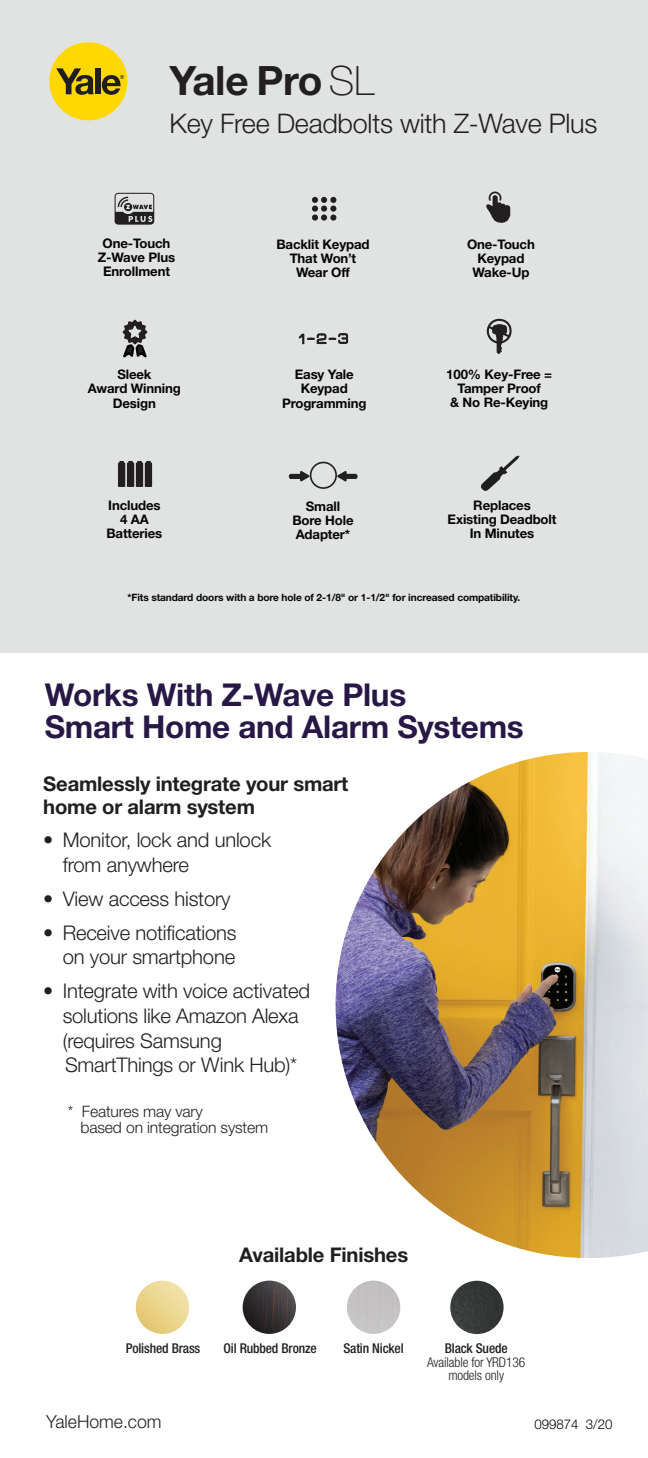
<style>
.page{position:relative;width:648px;height:1458px;background:#fff}
.page>*{position:absolute;margin:0;border:0;box-sizing:border-box;transform-origin:0 0}
.t1{font:700 40.5px "Helvetica Neue LT Std";letter-spacing:-.01em;color:#231f20}
.t2{font:700 31.5px/31.5px "Helvetica Neue LT Std";letter-spacing:-.01em;color:#281846}
.t3{font:300 27px "Helvetica Neue LT Std";letter-spacing:-.01em;color:#231f20}
.t4{font:300 20.25px/24.8px "Helvetica Neue";letter-spacing:-.01em;color:#211e1e}
.t5{font:700 20.25px/22.5px "Helvetica Neue";letter-spacing:-.01em;color:#211e1e}
.t6{font:300 18px "Helvetica Neue LT Std";color:#231f20}
.t7{font:300 15.75px/15.8px "Helvetica Neue";letter-spacing:-.01em;color:#211e1e}
.t8{font:500 condensed 13.5px "Helvetica Neue";letter-spacing:-.01em;color:#211e1e}
.t9{font:300 condensed 13.5px/13.5px "Helvetica Neue";letter-spacing:-.01em;color:#211e1e;text-align:center}
.t10{font:300 13.5px "Helvetica Neue LT Std";color:#040503}
.t11{font:700 13.28px/14.2px "Helvetica Neue LT Std";letter-spacing:-.01em;color:#040503;text-align:center}
.t12{font:700 10.12px "Helvetica Neue LT Std";letter-spacing:-.01em;color:#040503}
.s1{font-weight:100}
</style>
<div class="page">
<div style="left:0;top:0;width:648px;height:652px;background:#e1e3e3"></div>
<div style="left:49px;top:42px;width:78px;height:78px;background:#ffd801;border-radius:50%"></div>
<svg style="left:56px;top:68px;width:38px;height:27px"></svg>
<div style="left:95px;top:68px;width:5px;height:26px;background:#211e1e"></div>
<svg style="left:102px;top:75px;width:22px;height:20px"></svg>
<img style="left:336px;top:752px;width:312px;height:506px">
<img style="left:243px;top:1281px;width:53px;height:53px;border-radius:27px">
<div style="left:347px;top:1281px;width:53px;height:53px;background:#c4c2c2;border-radius:27px"></div>
<img style="left:136px;top:1281px;width:53px;height:53px;border-radius:27px">
<svg style="left:115px;top:193px;width:39px;height:32px"></svg>
<svg style="left:486px;top:191px;width:25px;height:32px"></svg>
<svg style="left:298px;top:333px;width:51px;height:12px"></svg>
<svg style="left:481px;top:455px;width:39px;height:36px"></svg>
<div style="left:487px;top:319px;width:25px;height:25px;border:2px solid #231f20;border-radius:50%"></div>
<svg style="left:486px;top:324px;width:26px;height:30px"></svg>
<svg style="left:290px;top:470px;width:23px;height:14px"></svg>
<div style="left:289px;top:474px;width:14px;height:5px;border:2px solid #231f20"></div>
<svg style="left:335px;top:468px;width:21px;height:14px"></svg>
<div style="left:344px;top:474px;width:14px;height:5px;border:2px solid #231f20"></div>
<div style="left:310px;top:462px;width:27px;height:27px;border:2px solid #231f20;border-radius:50%"></div>
<svg style="left:118px;top:461px;width:34px;height:26px"></svg>
<svg style="left:122px;top:319px;width:26px;height:39px"></svg>
<img style="left:450px;top:1281px;width:54px;height:53px;border-radius:27px">
<svg style="left:312px;top:197px;width:24px;height:24px"></svg>
<h1 class="t1" style="left:170px;top:55px;width:206px">Yale Pro <span class="s1">SL</span></h1>
<h3 class="t3" style="left:170px;top:107px;width:429px">Key Free Deadbolts with Z-Wave Plus</h3>
<p class="t11" style="left:98px;top:236px;width:79px">One-Touch<br>Z-Wave Plus<br>Enrollment</p>
<p class="t11" style="left:276px;top:236px;width:95px">Backlit Keypad<br>That Won’t<br>Wear Off</p>
<p class="t11" style="left:467px;top:237px;width:69px">One-Touch<br>Keypad<br>Wake-Up</p>
<p class="t11" style="left:88px;top:367px;width:95px">Sleek<br>Award Winning<br>Design</p>
<p class="t11" style="left:446px;top:367px;width:107px">100% Key-Free =<br>Tamper Proof<br>&amp; No Re-Keying</p>
<p class="t11" style="left:282px;top:367px;width:86px">Easy Yale<br>Keypad<br>Programming</p>
<p class="t11" style="left:106px;top:498px;width:57px">Includes<br>4 AA<br>Batteries</p>
<p class="t11" style="left:292px;top:499px;width:63px">Small<br>Bore Hole<br>Adapter*</p>
<p class="t11" style="left:448px;top:498px;width:110px">Replaces<br>Existing Deadbolt<br>In Minutes</p>
<p class="t12" style="left:127px;top:591px;width:394px">*Fits standard doors with a bore hole of 2-1/8" or 1-1/2" for increased compatibility.</p>
<h2 class="t2" style="left:45px;top:679px;width:481px">Works With Z-Wave Plus<br>Smart Home and Alarm Systems</h2>
<h3 class="t5" style="left:43px;top:772px;width:307px">Seamlessly integrate your smart home or alarm system</h3>
<h3 class="t4" style="left:63px;top:827px;width:210px;text-indent:-19px">• Monitor, lock and unlock from anywhere</h3>
<h3 class="t4" style="left:43px;top:886px;width:189px">• View access history</h3>
<h3 class="t4" style="left:43px;top:920px;width:195px;text-align:right">• Receive notifications on your smartphone</h3>
<h3 class="t4" style="left:63px;top:978px;width:249px;text-indent:-19px">• Integrate with voice activated solutions like Amazon Alexa (requires Samsung<br>SmartThings or Wink Hub)*</h3>
<p class="t7" style="left:81px;top:1104px;width:189px;text-indent:-13px">* Features may vary<br>based on integration system</p>
<h3 class="t5" style="left:239px;top:1243px;width:170px">Available Finishes</h3>
<p class="t8" style="left:126px;top:1340px;width:76px">Polished Brass</p>
<p class="t8" style="left:223px;top:1340px;width:95px">Oil Rubbed Bronze</p>
<p class="t8" style="left:343px;top:1340px;width:62px">Satin Nickel</p>
<p class="t8" style="left:445px;top:1340px;width:65px">Black Suede</p>
<p class="t9" style="left:427px;top:1355px;width:99px">Available for YRD136 models only</p>
<h3 class="t6" style="left:46px;top:1410px;width:117px">YaleHome.com</h3>
<p class="t10" style="left:534px;top:1416px;width:79px">099874 3/20</p>
</div>
